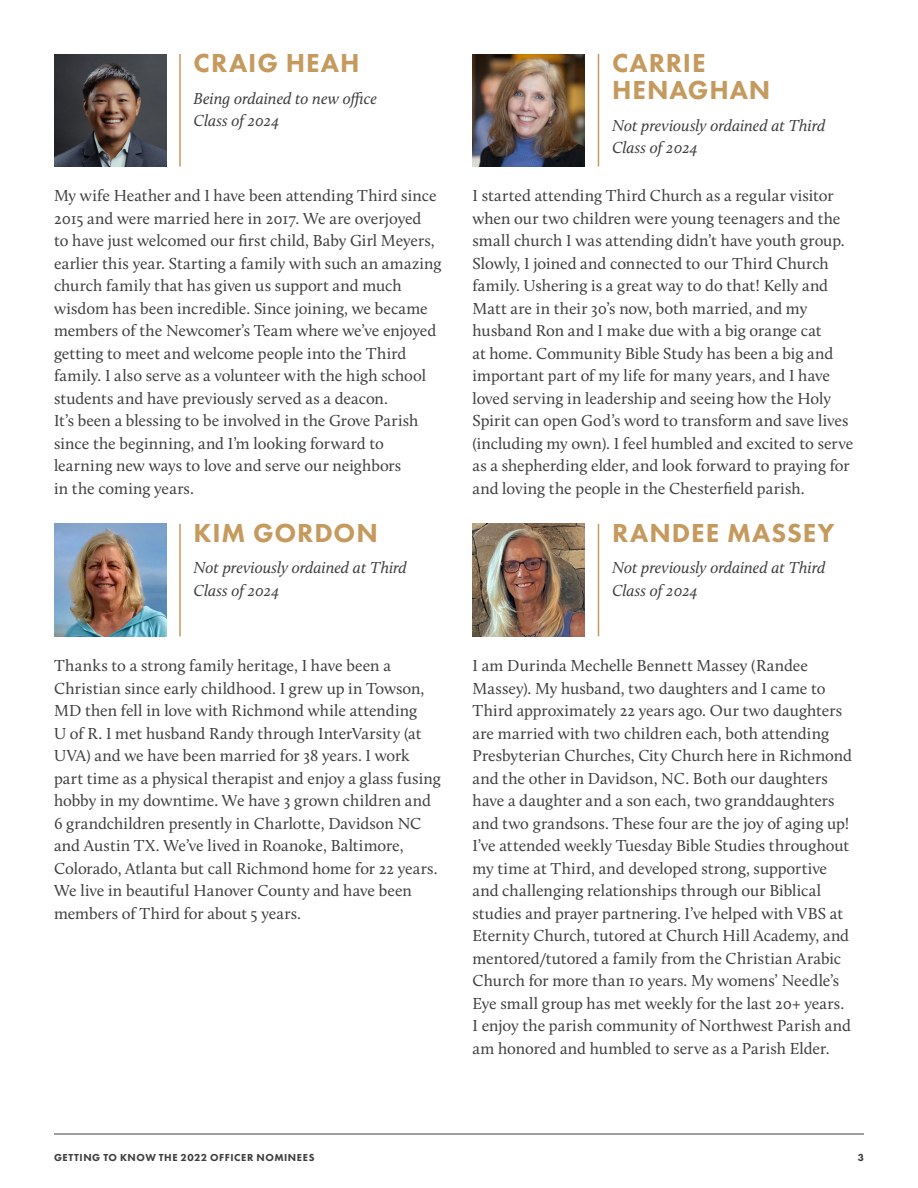
<style>
.page{position:relative;width:918px;height:1188px;background:#fff}
.page>*{position:absolute;margin:0;border:0;box-sizing:border-box;transform-origin:0 0}
.Body{font:800 27px/27px "Futura PT";letter-spacing:.03em;color:#c59a5e}
.Body-2{font:16.5px/22.5px "Calluna";color:#3e3e3f}
.Body-3{font:italic 16.5px/22.5px "Calluna";letter-spacing:-.005em;color:#3e3e3f}
.t1{font:800 10.5px "Futura PT";letter-spacing:.055em;color:#3e3e3f}
</style>
<div class="page">
<hr style="left:54px;top:1134px;width:810px;height:1px;background:#3e3e3f">
<img style="left:472px;top:54px;width:113px;height:112px">
<img style="left:54px;top:524px;width:112px;height:112px">
<img style="left:54px;top:54px;width:112px;height:112px">
<hr style="left:598px;top:54px;width:1px;height:112px;background:#c59a5e">
<hr style="left:179px;top:524px;width:2px;height:112px;background:#c59a5e">
<hr style="left:179px;top:54px;width:2px;height:112px;background:#c59a5e">
<img style="left:472px;top:524px;width:113px;height:112px">
<hr style="left:598px;top:524px;width:1px;height:112px;background:#c59a5e">
<p class="Body" style="left:194px;top:49px;width:167px">CRAIG HEAH</p>
<p class="Body-3" style="left:194px;top:87px;width:185px">Being ordained to new office<br>Class of 2024</p>
<p class="Body-2" style="left:54px;top:184px;width:389px">My wife Heather and I have been attending Third since 2015 and were married here in 2017. We are overjoyed<br>to have just welcomed our first child, Baby Girl Meyers, earlier this year. Starting a family with such an amazing church family that has given us support and much wisdom has been incredible. Since joining, we became members of the Newcomer’s Team where we’ve enjoyed getting to meet and welcome people into the Third family. I also serve as a volunteer with the high school students and have previously served as a deacon.<br>It’s been a blessing to be involved in the Grove Parish since the beginning, and I’m looking forward to learning new ways to love and serve our neighbors<br>in the coming years.</p>
<p class="Body" style="left:194px;top:519px;width:186px">KIM GORDON</p>
<p class="Body-3" style="left:194px;top:556px;width:215px">Not previously ordained at Third<br>Class of 2024</p>
<p class="Body-2" style="left:54px;top:654px;width:388px">Thanks to a strong family heritage, I have been a Christian since early childhood. I grew up in Towson, MD then fell in love with Richmond while attending<br>U of R. I met husband Randy through InterVarsity (at UVA) and we have been married for 38 years. I work part time as a physical therapist and enjoy a glass fusing hobby in my downtime. We have 3 grown children and 6 grandchildren presently in Charlotte, Davidson NC and Austin TX. We’ve lived in Roanoke, Baltimore, Colorado, Atlanta but call Richmond home for 22 years.<br>We live in beautiful Hanover County and have been members of Third for about 5 years.</p>
<p class="Body" style="left:612px;top:49px;width:160px">CARRIE<br>HENAGHAN</p>
<p class="Body-3" style="left:612px;top:114px;width:215px">Not previously ordained at Third<br>Class of 2024</p>
<p class="Body-2" style="left:472px;top:184px;width:382px">I started attending Third Church as a regular visitor when our two children were young teenagers and the small church I was attending didn’t have youth group.<br>Slowly, I joined and connected to our Third Church family. Ushering is a great way to do that! Kelly and Matt are in their 30’s now, both married, and my husband Ron and I make due with a big orange cat<br>at home. Community Bible Study has been a big and important part of my life for many years, and I have loved serving in leadership and seeing how the Holy Spirit can open God’s word to transform and save lives (including my own). I feel humbled and excited to serve as a shepherding elder, and look forward to praying for and loving the people in the Chesterfield parish.</p>
<p class="Body" style="left:612px;top:519px;width:224px">RANDEE MASSEY</p>
<p class="Body-3" style="left:612px;top:556px;width:215px">Not previously ordained at Third<br>Class of 2024</p>
<p class="Body-2" style="left:472px;top:654px;width:381px">I am Durinda Mechelle Bennett Massey (Randee Massey). My husband, two daughters and I came to Third approximately 22 years ago. Our two daughters are married with two children each, both attending Presbyterian Churches, City Church here in Richmond and the other in Davidson, NC. Both our daughters have a daughter and a son each, two granddaughters and two grandsons. These four are the joy of aging up!<br>I’ve attended weekly Tuesday Bible Studies throughout my time at Third, and developed strong, supportive and challenging relationships through our Biblical studies and prayer partnering. I’ve helped with VBS at Eternity Church, tutored at Church Hill Academy, and mentored/tutored a family from the Christian Arabic Church for more than 10 years. My womens’ Needle’s Eye small group has met weekly for the last 20+ years.<br>I enjoy the parish community of Northwest Parish and am honored and humbled to serve as a Parish Elder.</p>
<p class="t1" style="left:54px;top:1151px;width:262px">GETTING TO KNOW THE 2022 OFFICER NOMINEES</p>
<p class="t1" style="left:858px;top:1151px;width:8px">3</p>
</div>
